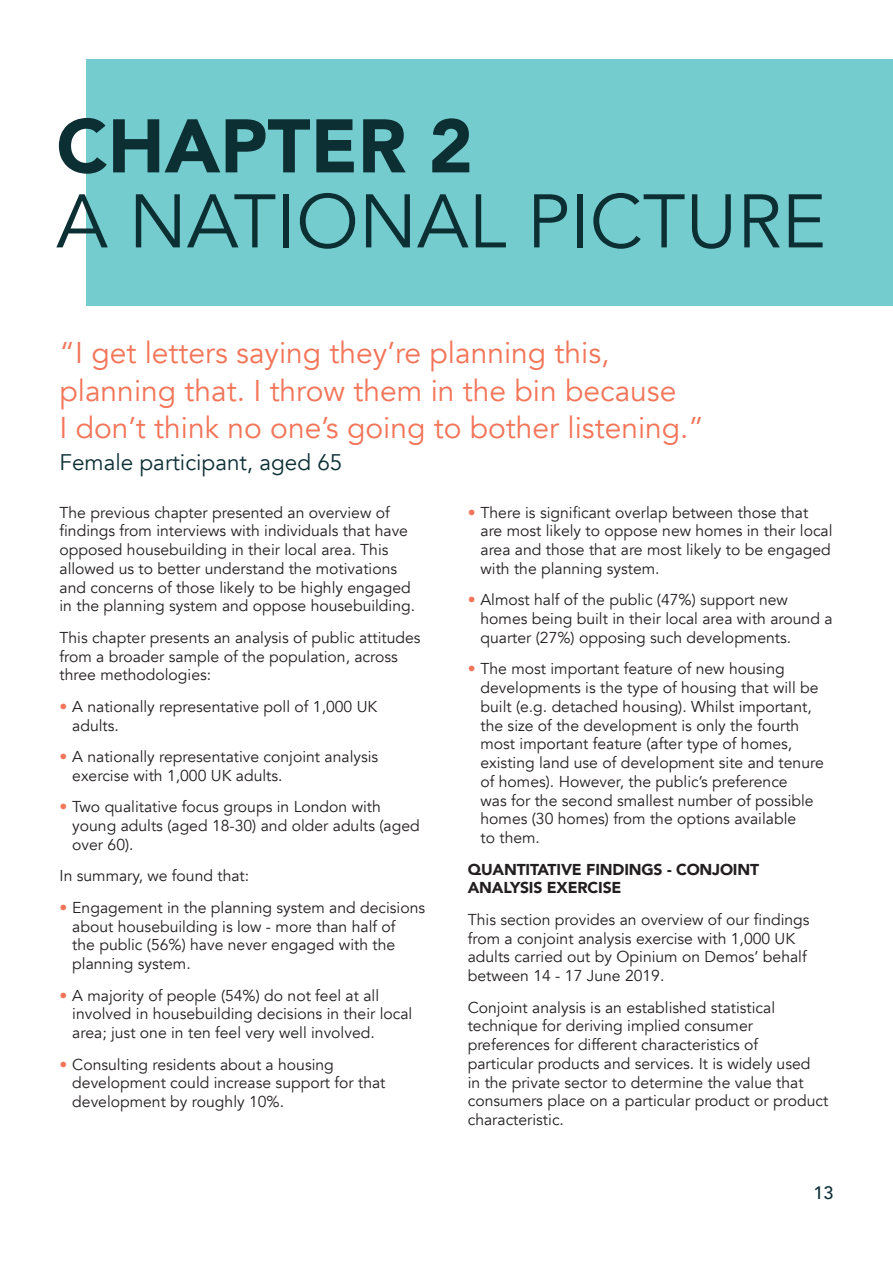
<style>
.page{position:relative;width:893px;height:1263px;background:#fff}
.page>*{position:absolute;margin:0;border:0;box-sizing:border-box;transform-origin:0 0}
.t1{font:75px/75px "Avenir";color:#0c2f34}
.t2{font:30px/37.5px "Avenir";color:#f3755a}
.t3{font:22.5px "Avenir";color:#0c2f34}
.t4{font:500 18px "Avenir";color:#0c2f34}
.BULLETS{font:15.75px/18.8px "Avenir";color:#231f20}
.BODY_TEXT{font:15.75px/18.8px "Avenir";color:#231f20}
.HEADING_IN_TEXT{font:900 15.75px/18.8px "Avenir";letter-spacing:-.01em;color:#231f20}
.s1{font-weight:900}
.s2{font-family:"Helvetica Neue";font-weight:100;color:#f3755a}
</style>
<div class="page">
<div style="left:86px;top:60px;width:807px;height:246px;background:#75ccce"></div>
<p class="t1" style="left:56px;top:110px;width:771px"><span class="s1">CHAPTER 2<br></span>A NATIONAL PICTURE</p>
<p class="t2" style="left:60px;top:334px;width:646px">“I get letters saying they’re planning this, planning that. I throw them in the bin because<br>I don’t think no one’s going to bother listening.”</p>
<p class="t3" style="left:60px;top:448px;width:284px">Female participant, aged 65</p>
<p class="BODY_TEXT" style="left:60px;top:503px;width:357px">The previous chapter presented an overview of findings from interviews with individuals that have opposed housebuilding in their local area. This allowed us to better understand the motivations and concerns of those likely to be highly engaged in the planning system and oppose housebuilding.</p>
<p class="BODY_TEXT" style="left:60px;top:628px;width:363px">This chapter presents an analysis of public attitudes from a broader sample of the population, across three methodologies:</p>
<p class="BULLETS" style="left:72px;top:697px;width:307px;text-indent:-13px"><span class="s2">•</span> A nationally representative poll of 1,000 UK adults.</p>
<p class="BULLETS" style="left:72px;top:747px;width:307px;text-indent:-13px"><span class="s2">•</span> A nationally representative conjoint analysis exercise with 1,000 UK adults.</p>
<p class="BULLETS" style="left:72px;top:798px;width:349px;text-indent:-13px"><span class="s2">•</span> Two qualitative focus groups in London with young adults (aged 18-30) and older adults (aged over 60).</p>
<p class="BODY_TEXT" style="left:60px;top:867px;width:191px">In summary, we found that:</p>
<p class="BULLETS" style="left:72px;top:898px;width:354px;text-indent:-13px"><span class="s2">•</span> Engagement in the planning system and decisions about housebuilding is low - more than half of<br>the public (56%) have never engaged with the planning system.</p>
<p class="BULLETS" style="left:72px;top:986px;width:342px;text-indent:-13px"><span class="s2">•</span> A majority of people (54%) do not feel at all involved in housebuilding decisions in their local area; just one in ten feel very well involved.</p>
<p class="BULLETS" style="left:72px;top:1055px;width:315px;text-indent:-13px"><span class="s2">•</span> Consulting residents about a housing development could increase support for that development by roughly 10%.</p>
<p class="BULLETS" style="left:480px;top:503px;width:354px;text-indent:-13px"><span class="s2">•</span> There is significant overlap between those that are most likely to oppose new homes in their local area and those that are most likely to be engaged with the planning system.</p>
<p class="BULLETS" style="left:480px;top:591px;width:354px;text-indent:-13px"><span class="s2">•</span> Almost half of the public (47%) support new homes being built in their local area with around a quarter (27%) opposing such developments.</p>
<p class="BULLETS" style="left:480px;top:660px;width:345px;text-indent:-13px"><span class="s2">•</span> The most important feature of new housing developments is the type of housing that will be built (e.g. detached housing). Whilst important, the size of the development is only the fourth most important feature (after type of homes, existing land use of development site and tenure of homes). However, the public’s preference<br>was for the second smallest number of possible homes (30 homes) from the options available<br>to them.</p>
<p class="HEADING_IN_TEXT" style="left:468px;top:859px;width:293px">QUANTITATIVE FINDINGS - CONJOINT<br>ANALYSIS EXERCISE</p>
<p class="BODY_TEXT" style="left:468px;top:910px;width:343px">This section provides an overview of our findings from a conjoint analysis exercise with 1,000 UK adults carried out by Opinium on Demos’ behalf between 14 - 17 June 2019.</p>
<p class="BODY_TEXT" style="left:468px;top:998px;width:362px">Conjoint analysis is an established statistical technique for deriving implied consumer preferences for different characteristics of<br>particular products and services. It is widely used<br>in the private sector to determine the value that consumers place on a particular product or product characteristic.</p>
<p class="t4" style="left:813px;top:1177px;width:22px">13</p>
</div>
